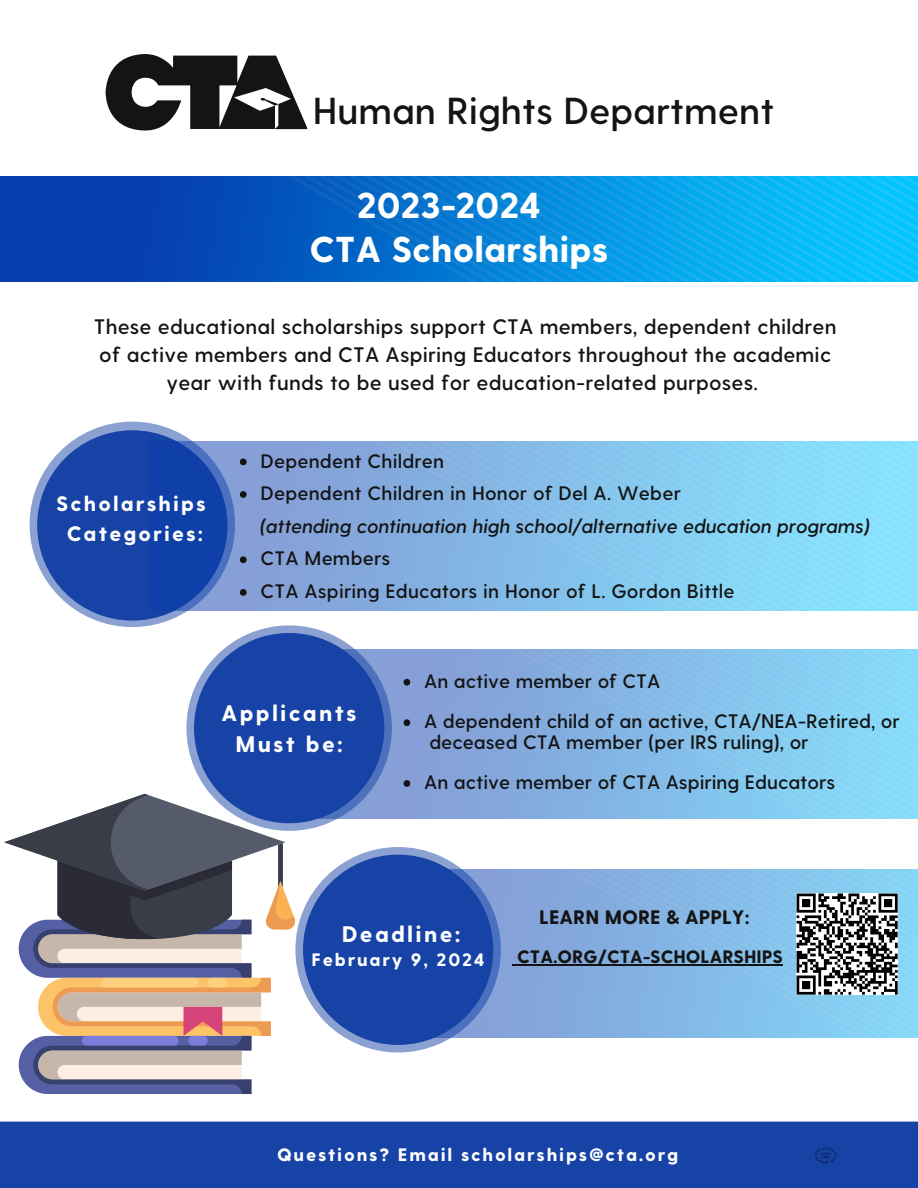
<style>
.page{position:relative;width:918px;height:1188px;background:#fff}
.page>*{position:absolute;margin:0;border:0;box-sizing:border-box;transform-origin:0 0}
.t1{font:600 37.5px "Greycliff CF";color:#141414}
.t2{font:800 36px "Greycliff CF";color:#fff}
.t3{font:800 22.5px/30.3px "Greycliff CF";letter-spacing:.1em;color:#fff;text-align:center}
.t4{font:600 21px/28.2px "Greycliff CF";letter-spacing:.01em;color:#141414;text-align:center}
.t5{font:800 21px/29.2px "Greycliff CF";letter-spacing:.1em;color:#fff;text-align:center}
.t6{font:600 19.5px "Greycliff CF";color:#141414}
.t7{font:italic 600 19.5px "Greycliff CF";color:#141414}
.t8{font:800 19.5px "Greycliff CF";color:#141414}
.t9{font:800 18px "Greycliff CF";letter-spacing:.1em;color:#fff}
.t10{font:800 18px "Greycliff CF";color:#141414}
</style>
<div class="page">
<div style="left:0;top:1122px;width:918px;height:66px;background:#1743a6"></div>
<img style="left:815px;top:1147px;width:22px;height:17px">
<svg style="left:295px;top:847px;width:206px;height:206px;background:#8ea3d3"></svg>
<img style="left:435px;top:869px;width:483px;height:169px">
<svg style="left:797px;top:894px;width:101px;height:101px"></svg>
<svg style="left:105px;top:54px;width:202px;height:77px"></svg>
<div style="left:30px;top:422px;width:205px;height:205px;background:#8ba1d2;border-radius:50%"></div>
<div style="left:37px;top:430px;width:190px;height:191px;background:#1743a6;border-radius:50%"></div>
<img style="left:340px;top:649px;width:578px;height:169px">
<div style="left:303px;top:855px;width:190px;height:190px;background:#1743a6;border-radius:50%"></div>
<div style="left:186px;top:625px;width:206px;height:206px;background:#1743a6;border-radius:50%"></div>
<svg style="left:4px;top:794px;width:291px;height:300px"></svg>
<img style="left:0;top:177px;width:918px;height:104px">
<img style="left:176px;top:441px;width:742px;height:169px">
<svg style="left:240px;top:459px;width:7px;height:6px"></svg>
<svg style="left:240px;top:491px;width:7px;height:7px"></svg>
<svg style="left:240px;top:556px;width:7px;height:7px"></svg>
<svg style="left:240px;top:589px;width:7px;height:7px"></svg>
<svg style="left:404px;top:679px;width:6px;height:7px"></svg>
<svg style="left:404px;top:719px;width:6px;height:7px"></svg>
<svg style="left:404px;top:780px;width:6px;height:7px"></svg>
<hr style="left:517px;top:964px;width:266px;height:1px;background:#141414">
<p class="t1" style="left:313px;top:86px;width:463px">Human Rights Department</p>
<p class="t2" style="left:357px;top:182px;width:186px">2023-2024</p>
<p class="t2" style="left:310px;top:226px;width:300px">CTA Scholarships</p>
<p class="t4" style="left:94px;top:311px;width:744px">These educational scholarships support CTA members, dependent children of active members and CTA Aspiring Educators throughout the academic year with funds to be used for education-related purposes.</p>
<p class="t5" style="left:56px;top:488px;width:151px">Scholarships<br>Categories:</p>
<p class="t6" style="left:261px;top:448px;width:185px">Dependent Children</p>
<p class="t6" style="left:261px;top:480px;width:422px">Dependent Children in Honor of Del A. Weber</p>
<p class="t7" style="left:260px;top:513px;width:612px">(attending continuation high school/alternative education programs)</p>
<p class="t6" style="left:261px;top:546px;width:131px">CTA Members</p>
<p class="t6" style="left:261px;top:578px;width:476px">CTA Aspiring Educators in Honor of L. Gordon Bittle</p>
<p class="t3" style="left:222px;top:697px;width:136px">Applicants<br>Must be:</p>
<p class="t6" style="left:424px;top:668px;width:238px">An active member of CTA</p>
<p class="t6" style="left:424px;top:709px;width:477px">A dependent child of an active, CTA/NEA-Retired, or</p>
<p class="t6" style="left:429px;top:729px;width:381px">deceased CTA member (per IRS ruling), or</p>
<p class="t6" style="left:424px;top:769px;width:412px">An active member of CTA Aspiring Educators</p>
<p class="t3" style="left:342px;top:918px;width:120px">Deadline:</p>
<p class="t8" style="left:539px;top:904px;width:212px">LEARN MORE &amp; APPLY:</p>
<p class="t9" style="left:312px;top:948px;width:175px">February 9, 2024</p>
<p class="t10" style="left:517px;top:945px;width:267px">CTA.ORG/CTA-SCHOLARSHIPS</p>
<p class="t9" style="left:277px;top:1142px;width:403px">Questions? Email scholarships@cta.org</p>
</div>
